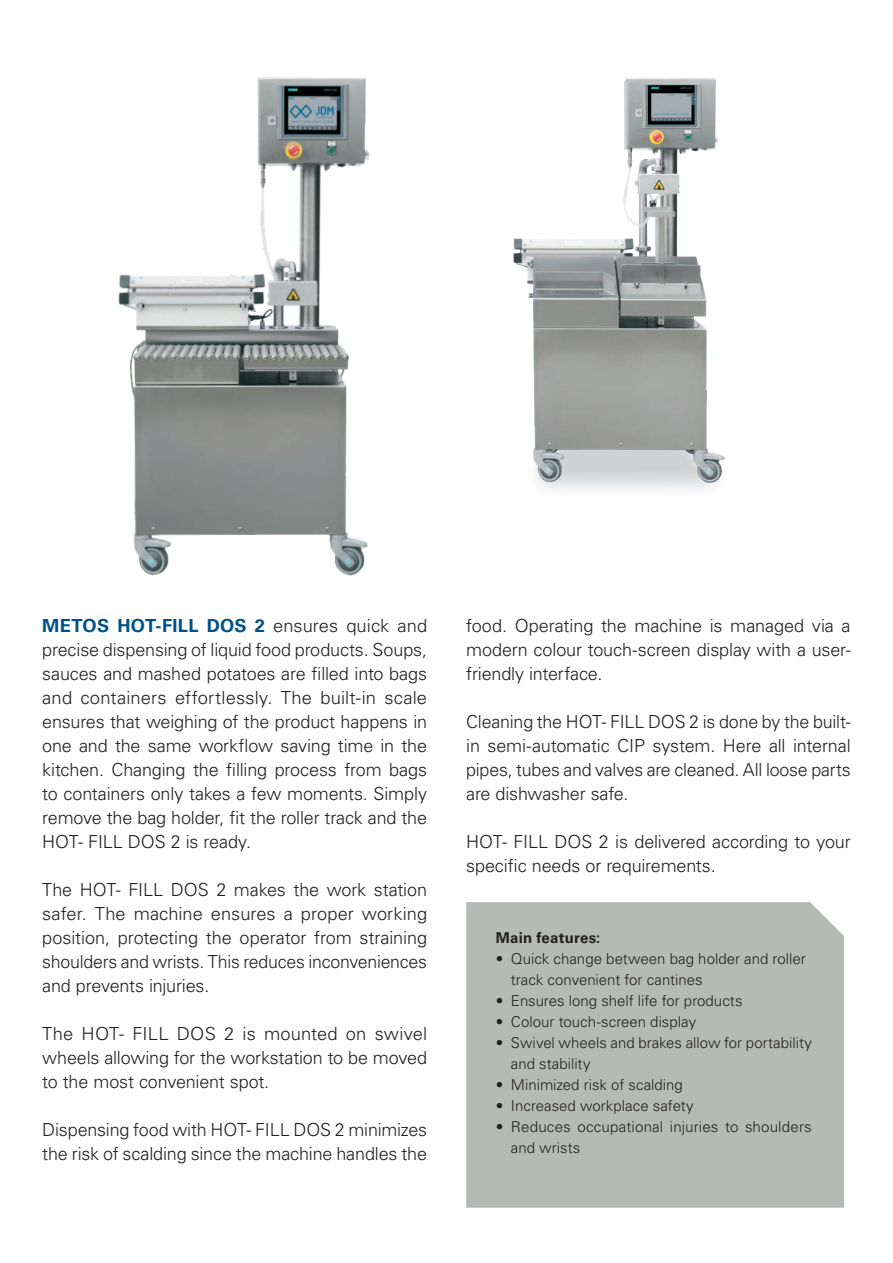
<style>
.page{position:relative;width:893px;height:1263px;background:#fff}
.page>*{position:absolute;margin:0;border:0;box-sizing:border-box;transform-origin:0 0}
.t1{font:300 18px/24px "Univers LT Std";letter-spacing:-.01em;color:#231f20;text-align:justify}
.t2{font:300 15px/21px "Univers LT Std";color:#231f20}
.t3{font:700 15px "Univers LT Std";letter-spacing:.015em;color:#231f20}
.s1{font-weight:700;color:#005187}
</style>
<div class="page">
<img style="left:118px;top:77px;width:251px;height:499px">
<img style="left:513px;top:77px;width:212px;height:413px">
<div style="left:466px;top:902px;width:378px;height:306px;background:#b6bab7"></div>
<p class="t1" style="left:42px;top:614px;width:386px"><span class="s1">METOS HOT-FILL DOS 2</span> ensures quick and precise dispensing of liquid food products. Soups, sauces and mashed potatoes are filled into bags and containers effortlessly. The built-in scale ensures that weighing of the product happens in one and the same workflow saving time in the kitchen. Changing the filling process from bags to containers only takes a few moments. Simply remove the bag holder, fit the roller track and the HOT- FILL DOS 2 is ready.</p>
<p class="t1" style="left:42px;top:878px;width:386px">The HOT- FILL DOS 2 makes the work station safer. The machine ensures a proper working position, protecting the operator from straining shoulders and wrists. This reduces inconveniences and prevents injuries.</p>
<p class="t1" style="left:42px;top:1022px;width:386px">The HOT- FILL DOS 2 is mounted on swivel wheels allowing for the workstation to be moved to the most convenient spot.</p>
<p class="t1" style="left:42px;top:1118px;width:386px">Dispensing food with HOT- FILL DOS 2 minimizes the risk of scalding since the machine handles the</p>
<p class="t1" style="left:466px;top:614px;width:386px">food. Operating the machine is managed via a modern colour touch-screen display with a user&shy;friendly interface.</p>
<p class="t1" style="left:466px;top:710px;width:386px">Cleaning the HOT- FILL DOS 2 is done by the built&shy;in semi-automatic CIP system. Here all internal pipes, tubes and valves are cleaned. All loose parts are dishwasher safe.</p>
<p class="t1" style="left:466px;top:830px;width:386px">HOT- FILL DOS 2 is delivered according to your specific needs or requirements.</p>
<p class="t3" style="left:496px;top:929px;width:106px">Main features:</p>
<p class="t2" style="left:511px;top:948px;width:296px;text-indent:-15px">• Quick change between bag holder and roller track convenient for cantines</p>
<p class="t2" style="left:496px;top:990px;width:248px">• Ensures long shelf life for products</p>
<p class="t2" style="left:496px;top:1011px;width:202px">• Colour touch-screen display</p>
<p class="t2" style="left:511px;top:1032px;width:302px;text-indent:-15px">• Swivel wheels and brakes allow for portability and stability</p>
<p class="t2" style="left:496px;top:1074px;width:188px">• Minimized risk of scalding</p>
<p class="t2" style="left:496px;top:1095px;width:199px">• Increased workplace safety</p>
<p class="t2" style="left:511px;top:1116px;width:302px;text-indent:-15px">• Reduces occupational injuries to shoulders and wrists</p>
</div>
